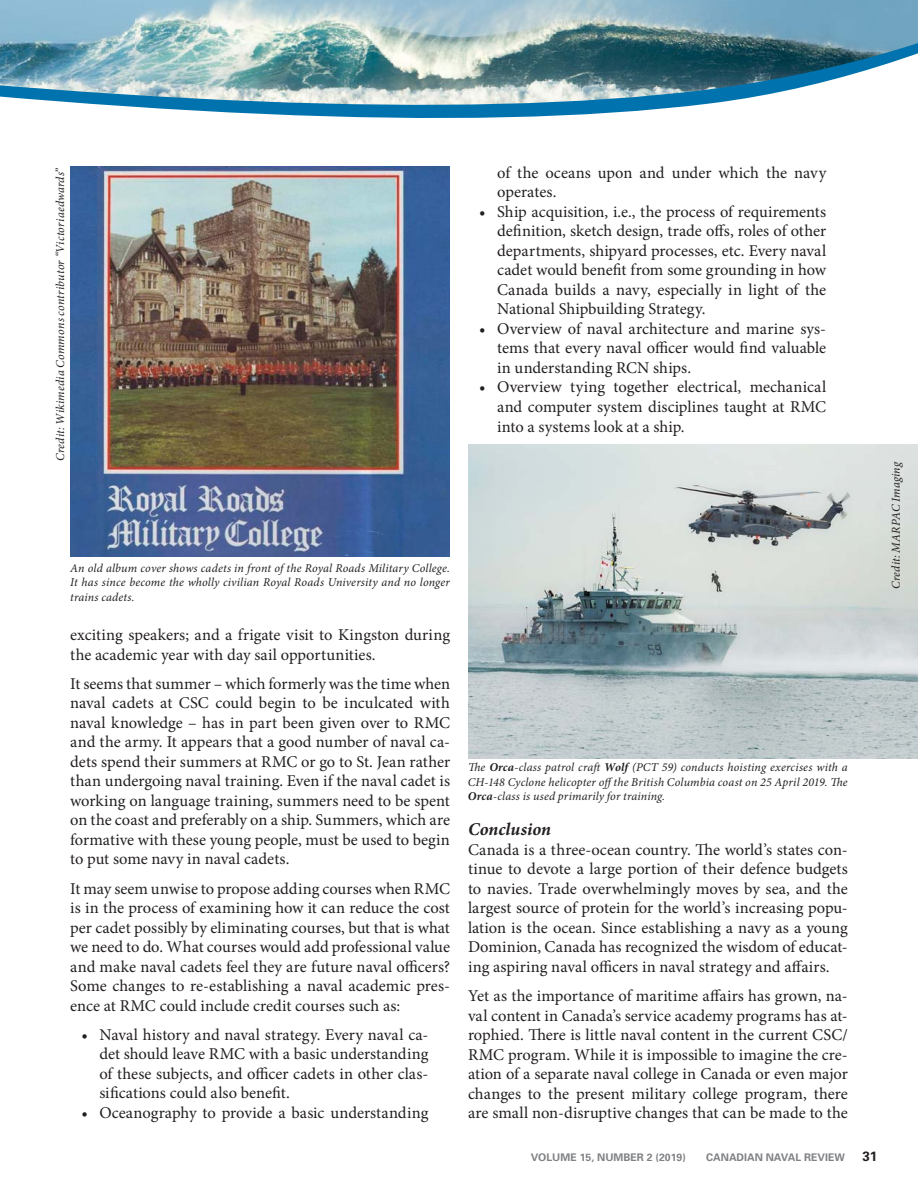
<style>
.page{position:relative;width:918px;height:1188px;background:#fff}
.page>*{position:absolute;margin:0;border:0;box-sizing:border-box;transform-origin:0 0}
.t1{font:italic 700 18px "Minion Pro";color:#231f20}
.t2{font:16.5px/19.5px "Minion Pro";color:#231f20;text-align:justify}
.t3{font:700 13.5px "Univers";color:#231f20}
.t4{font:italic 12px/14.4px "Minion Pro";letter-spacing:.015em;color:#231f20;text-align:justify}
.t5{font:700 10.5px "Univers";color:#808285}
.s1{font-weight:700}
</style>
<div class="page">
<img style="left:0;top:0;width:918px;height:118px">
<img style="left:468px;top:444px;width:450px;height:314px">
<img style="left:71px;top:166px;width:379px;height:391px">
<p class="t4" style="left:54px;top:461px;width:294px;rotate:-90deg">Credit: Wikimedia Commons contributor “Victoriaedwards”</p>
<p class="t4" style="left:70px;top:562px;width:381px">An old album cover shows cadets in front of the Royal Roads Military College.<br>It has since become the wholly civilian Royal Roads University and no longer trains cadets.</p>
<p class="t2" style="left:70px;top:627px;width:381px">exciting speakers; and a frigate visit to Kingston during the academic year with day sail opportunities.</p>
<p class="t2" style="left:70px;top:675px;width:382px">It seems that summer – which formerly was the time when naval cadets at CSC could begin to be inculcated with naval knowledge – has in part been given over to RMC and the army. It appears that a good number of naval ca&shy;dets spend their summers at RMC or go to St. Jean rather than undergoing naval training. Even if the naval cadet is working on language training, summers need to be spent on the coast and preferably on a ship. Summers, which are formative with these young people, must be used to begin to put some navy in naval cadets.</p>
<p class="t2" style="left:70px;top:880px;width:381px">It may seem unwise to propose adding courses when RMC is in the process of examining how it can reduce the cost per cadet possibly by eliminating courses, but that is what we need to do. What courses would add professional value and make naval cadets feel they are future naval officers?<br>Some changes to re-establishing a naval academic pres&shy;ence at RMC could include credit courses such as:</p>
<p class="t2" style="left:99px;top:1026px;width:331px;text-indent:-18px">• Naval history and naval strategy. Every naval ca&shy;det should leave RMC with a basic understanding of these subjects, and officer cadets in other clas&shy;sifications could also benefit.</p>
<p class="t2" style="left:81px;top:1104px;width:349px">• Oceanography to provide a basic understanding</p>
<p class="t2" style="left:497px;top:164px;width:331px">of the oceans upon and under which the navy operates.</p>
<p class="t2" style="left:497px;top:203px;width:331px;text-indent:-18px">• Ship acquisition, i.e., the process of requirements definition, sketch design, trade offs, roles of other departments, shipyard processes, etc. Every naval cadet would benefit from some grounding in how Canada builds a navy, especially in light of the National Shipbuilding Strategy.</p>
<p class="t2" style="left:497px;top:320px;width:331px;text-indent:-18px">• Overview of naval architecture and marine sys&shy;tems that every naval officer would find valuable in understanding RCN ships.</p>
<p class="t2" style="left:497px;top:379px;width:331px;text-indent:-18px">• Overview tying together electrical, mechanical and computer system disciplines taught at RMC into a systems look at a ship.</p>
<p class="t4" style="left:890px;top:589px;width:128px;rotate:-90deg">Credit: MARPAC Imaging</p>
<p class="t4" style="left:468px;top:761px;width:381px">The <span class="s1">Orca</span>-class patrol craft <span class="s1">Wolf</span> (PCT 59) conducts hoisting exercises with a CH-148 Cyclone helicopter offthe British Columbia coast on 25 April 2019. The <span class="s1">Orca</span>-class is used primarily for training.</p>
<p class="t1" style="left:468px;top:823px;width:85px">Conclusion</p>
<p class="t2" style="left:468px;top:841px;width:381px">Canada is a three-ocean country. The world’s states con&shy;tinue to devote a large portion of their defence budgets to navies. Trade overwhelmingly moves by sea, and the largest source of protein for the world’s increasing popu&shy;lation is the ocean. Since establishing a navy as a young Dominion, Canada has recognized the wisdom of educat&shy;ing aspiring naval officers in naval strategy and affairs.</p>
<p class="t2" style="left:468px;top:988px;width:381px">Yet as the importance of maritime affairs has grown, na&shy;val content in Canada’s service academy programs has at&shy;rophied. There is little naval content in the current CSC/ RMC program. While it is impossible to imagine the cre&shy;ation of a separate naval college in Canada or even major changes to the present military college program, there are small non-disruptive changes that can be made to the</p>
<p class="t5" style="left:531px;top:1153px;width:157px">VOLUME 15, NUMBER 2 (2019)</p>
<p class="t5" style="left:706px;top:1153px;width:140px">CANADIAN NAVAL REVIEW</p>
<p class="t3" style="left:862px;top:1151px;width:17px">31</p>
</div>
